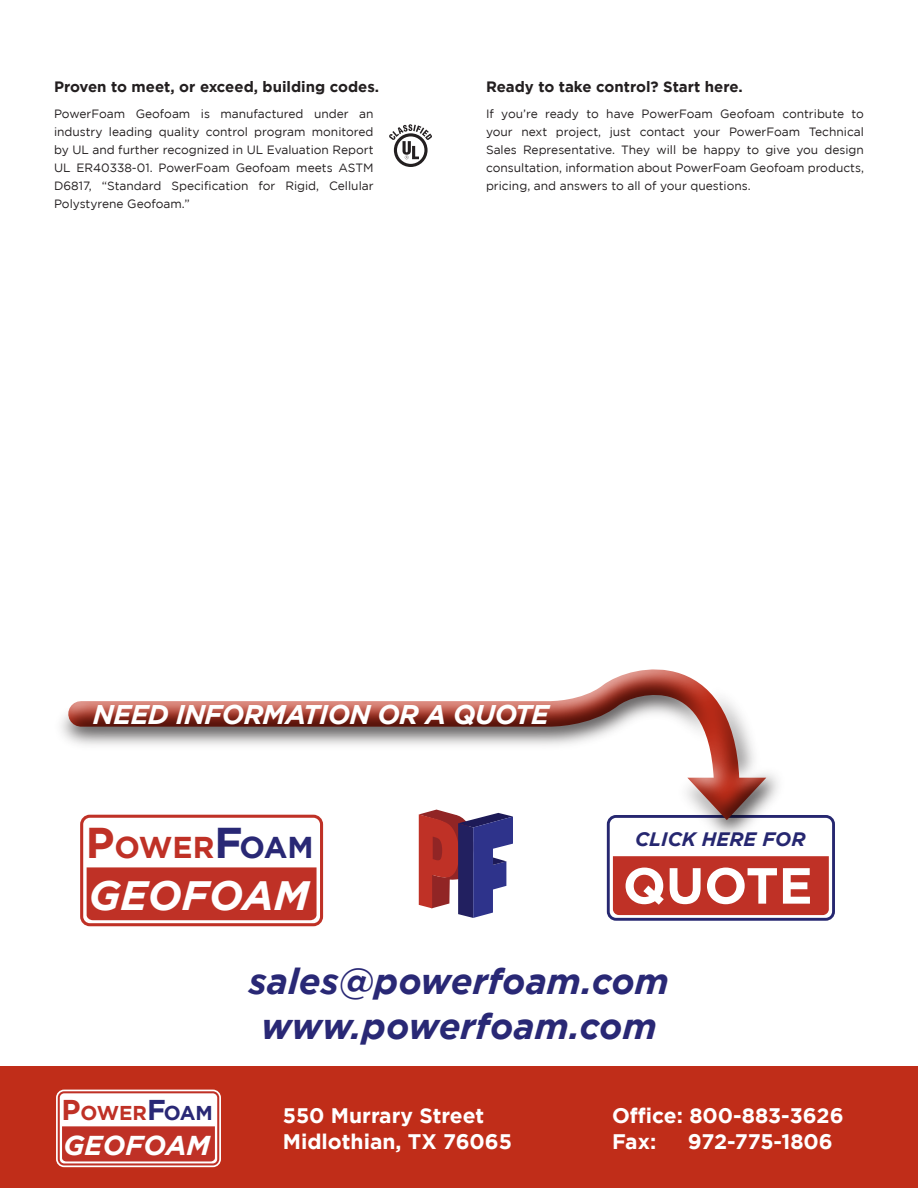
<style>
.page{position:relative;width:918px;height:1188px;background:#fff}
.page>*{position:absolute;margin:0;border:0;box-sizing:border-box;transform-origin:0 0}
.t1{font:700 50.7px "Gotham";color:#fff}
.t2{font:italic 700 40.95px "Gotham";color:#fff}
.Body_Subhead{font:italic 700 36px/45px "Gotham";color:#292875;text-align:center}
.t3{font:700 30.15px "Gotham";color:#bf3126}
.t4{font:italic 700 27.15px "Gotham";color:#fff}
.Body_Text_Justified{font:italic 700 27px "Gotham";letter-spacing:-.025em;color:#fff}
.t5{font:700 21px/25.2px "Gotham";color:#fff}
.t6{font:700 19.95px "Gotham";color:#bf3126}
.t7{font:italic 700 19.35px "Gotham";color:#262770}
.Body_Text_Heading{font:700 15px "Gotham";color:#231f20}
.Body_Text_Justified-2{font:12px/18px "Gotham";color:#231f20;text-align:justify}
.s1{font-size:42.9px}
.s2{font-size:42.9px;color:#292875}
.s3{color:#292875}
.s4{font-size:28.5px}
.s5{font-size:28.5px;color:#292875}
</style>
<div class="page">
<div style="left:78px;top:812px;width:248px;height:117px;border:8px solid #fff;border-radius:8px"></div>
<div style="left:82px;top:816px;width:240px;height:109px;background:#fff;border-radius:8px"></div>
<div style="left:80px;top:815px;width:243px;height:111px;border:3px solid #bf3126;border-radius:8px"></div>
<div style="left:87px;top:867px;width:230px;height:53px;background:#bf3126"></div>
<svg style="left:419px;top:843px;width:94px;height:75px"></svg>
<svg style="left:606px;top:815px;width:229px;height:106px"></svg>
<div style="left:52px;top:669px;width:735px;height:174px;background:#231f20;opacity:.75"></div>
<div style="left:0;top:1066px;width:918px;height:122px;background:#c02d19"></div>
<div style="left:56px;top:1090px;width:165px;height:77px;border:5px solid #fff;border-radius:5px"></div>
<div style="left:59px;top:1092px;width:159px;height:72px;background:#fff;border-radius:5px"></div>
<div style="left:58px;top:1091px;width:161px;height:74px;border:2px solid #bf3126;border-radius:5px"></div>
<div style="left:62px;top:1126px;width:153px;height:35px;background:#bf3126"></div>
<svg style="left:389px;top:124px;width:43px;height:43px"></svg>
<p class="Body_Text_Heading" style="left:54px;top:78px;width:327px">Proven to meet, or exceed, building codes.</p>
<p class="Body_Text_Justified-2" style="left:54px;top:104px;width:321px">PowerFoam Geofoam is manufactured under an industry leading quality control program monitored by UL and further recognized in UL Evaluation Report UL ER40338-01. PowerFoam Geofoam meets ASTM D6817, “Standard Specification for Rigid, Cellular Polystyrene Geofoam.”</p>
<p class="Body_Text_Heading" style="left:486px;top:78px;width:258px">Ready to take control? Start here.</p>
<p class="Body_Text_Justified-2" style="left:486px;top:104px;width:380px">If you’re ready to have PowerFoam Geofoam contribute to your next project, just contact your PowerFoam Technical Sales Representative. They will be happy to give you design consultation, information about PowerFoam Geofoam products, pricing, and answers to all of your questions.</p>
<p class="Body_Text_Justified" style="left:93px;top:698px;width:458px">NEED INFORMATION OR A QUOTE</p>
<p class="t3" style="left:86px;top:830px;width:229px"><span class="s1">P</span>OWER<span class="s2">F</span><span class="s3">OAM</span></p>
<p class="t2" style="left:89px;top:872px;width:222px">GEOFOAM</p>
<p class="t7" style="left:635px;top:828px;width:172px">CLICK HERE FOR</p>
<p class="t1" style="left:623px;top:856px;width:191px">QUOTE</p>
<p class="t6" style="left:62px;top:1102px;width:153px"><span class="s4">P</span>OWER<span class="s5">F</span><span class="s3">OAM</span></p>
<p class="t4" style="left:63px;top:1129px;width:148px">GEOFOAM</p>
<p class="Body_Subhead" style="left:249px;top:958px;width:422px">sales@powerfoam.com www.powerfoam.com</p>
<p class="t5" style="left:283px;top:1103px;width:231px">550 Murrary Street<br>Midlothian, TX 76065</p>
<p class="t5" style="left:612px;top:1103px;width:233px">Office: 800-883-3626<br>Fax:</p>
<p class="t5" style="left:688px;top:1128px;width:147px">972-775-1806</p>
</div>
